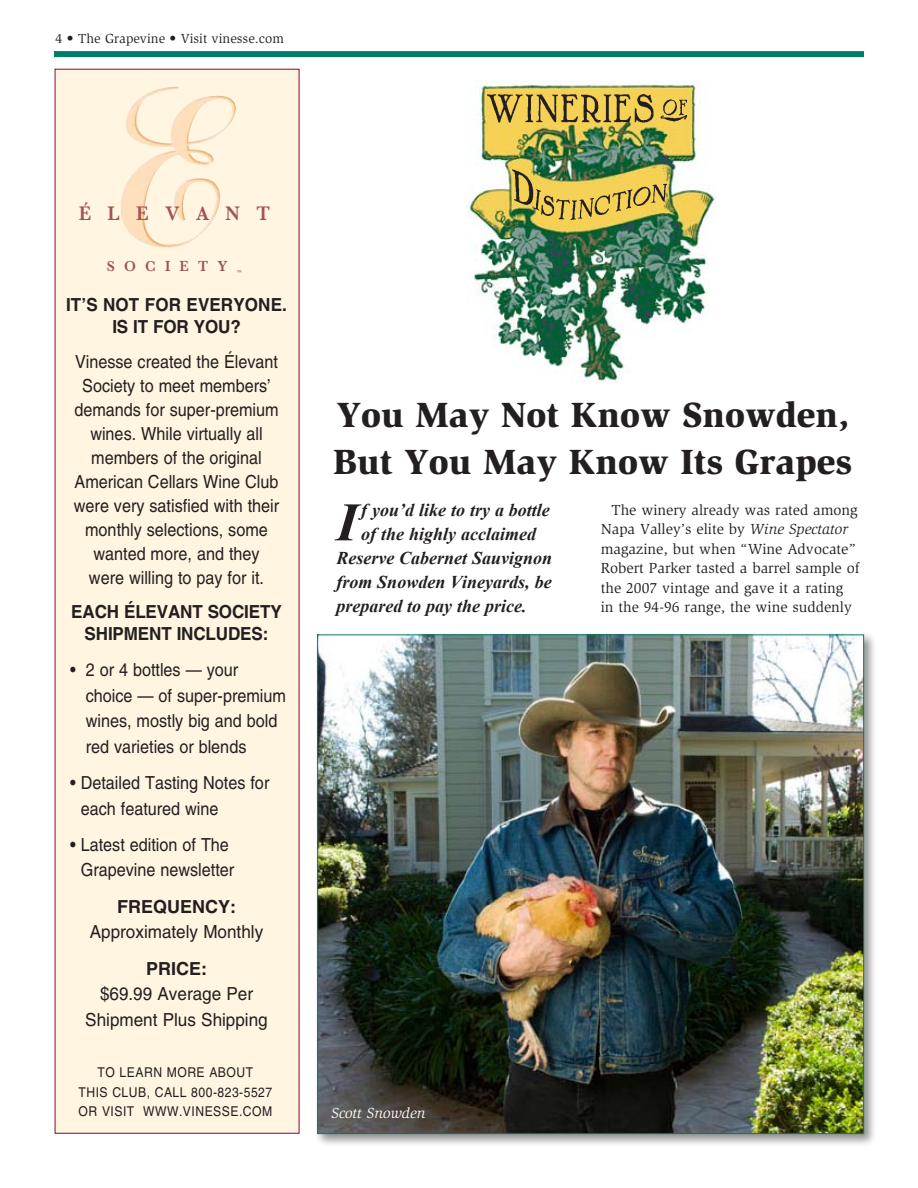
<style>
.page{position:relative;width:918px;height:1188px;background:#fff}
.page>*{position:absolute;margin:0;border:0;box-sizing:border-box;transform-origin:0 0}
.t1{font:italic 700 54.3px "Times New Roman";color:#231f20}
.t2{font:900 36px/46.5px "Slimbach Std";color:#231f20}
.t3{font:600 20.1px "Baskerville";letter-spacing:.855em;color:#a25351;scale:.95 1}
.t4{font:18px/24px "Helvetica LT Std";color:#231f20;text-align:center;scale:.9 1}
.t5{font:italic 700 18px "Times New Roman";color:#231f20}
.t6{font:700 18px/22.5px "Helvetica LT Std";letter-spacing:-.01em;color:#231f20;text-align:center;scale:.95 1}
.t7{font:18px/25.5px "Helvetica LT Std";color:#231f20;text-align:center;scale:.95 1}
.t8{font:700 18px "Helvetica LT Std";letter-spacing:-.01em;color:#231f20}
.t9{font:15px/19.5px "Slimbach Std";color:#231f20}
.t10{font:italic 15px "Slimbach Std";color:#fff}
.t11{font:600 15px "Baskerville";letter-spacing:.65em;color:#a25351;scale:.95 1}
.t12{font:13.5px/19.5px "Helvetica LT Std";letter-spacing:.04em;color:#231f20;scale:.9 1}
.t13{font:13.5px "Slimbach Std";color:#231f20}
.t14{font:5.25px "Helvetica LT Std";color:#a25351;scale:.95 1}
.s1{font-style:italic}
</style>
<div class="page">
<div style="left:54px;top:51px;width:810px;height:6px;background:#007d68"></div>
<div style="left:55px;top:69px;width:244px;height:1065px;background:#fff5e0"></div>
<img style="left:468px;top:80px;width:247px;height:303px">
<img style="left:487px;top:94px;width:200px;height:126px">
<img style="left:126px;top:87px;width:49px;height:74px">
<div style="left:314px;top:632px;width:564px;height:515px;background:#231f20;opacity:.5"></div>
<img style="left:319px;top:636px;width:543px;height:496px">
<p class="t13" style="left:56px;top:31px;width:230px">4 • The Grapevine • Visit vinesse.com</p>
<p class="t3" style="left:79px;top:202px;width:203px">ÉLEVANT</p>
<p class="t11" style="left:107px;top:257px;width:93px">SOCIET</p>
<p class="t11" style="left:218px;top:257px;width:12px">Y</p>
<p class="t14" style="left:237px;top:269px;width:7px">™</p>
<p class="t6" style="left:66px;top:293px;width:234px">IT’S NOT FOR EVERYONE.<br>IS IT FOR YOU?</p>
<p class="t4" style="left:74px;top:350px;width:230px">Vinesse created the Élevant<br>Society to meet members’ demands for super-premium wines. While virtually all members of the original<br>American Cellars Wine Club were very satisfied with their monthly selections, some wanted more, and they were willing to pay for it.</p>
<p class="t6" style="left:71px;top:600px;width:223px">EACH ÉLEVANT SOCIETY<br>SHIPMENT INCLUDES:</p>
<p class="t4" style="left:86px;top:657px;width:224px;line-height:25.5px;text-align:left;text-indent:-16px">• 2 or 4 bottles — your choice — of super-premium wines, mostly big and bold red varieties or blends</p>
<p class="t4" style="left:81px;top:770px;width:211px;line-height:25.5px;text-align:left;text-indent:-11px">• Detailed Tasting Notes for each featured wine</p>
<p class="t4" style="left:70px;top:832px;width:184px;line-height:25.5px">• Latest edition of The<br>Grapevine newsletter</p>
<p class="t8" style="left:117px;top:895px;width:120px">FREQUENCY:</p>
<p class="t7" style="left:90px;top:919px;width:184px">Approximately Monthly</p>
<p class="t8" style="left:146px;top:957px;width:63px">PRICE:</p>
<p class="t7" style="left:85px;top:981px;width:194px">$69.99 Average Per<br>Shipment Plus Shipping</p>
<p class="t12" style="left:98px;top:1063px;width:53px">To Learn</p>
<p class="t12" style="left:167px;top:1063px;width:68px">More About</p>
<p class="t12" style="left:79px;top:1082px;width:58px">Th is Club</p>
<p class="t12" style="left:147px;top:1082px;width:19px">, call</p>
<p class="t12" style="left:79px;top:1082px;width:217px;text-indent:113px">800-823-5527 or visit WWW.Vin esse.com</p>
<h2 class="t2" style="left:333px;top:391px;width:520px">You May Not Know Snowden,<br>But You May Know Its Grapes</h2>
<p class="t5" style="left:361px;top:498px;width:190px">f you’d like to try a bottle</p>
<p class="t5" style="left:361px;top:522px;width:176px">of the highly acclaimed</p>
<p class="t5" style="left:336px;top:546px;width:217px">Reserve Cabernet Sauvignon</p>
<p class="t5" style="left:336px;top:570px;width:217px">from Snowden Vineyards, be</p>
<p class="t5" style="left:336px;top:594px;width:192px">prepared to pay the price.</p>
<h1 class="t1" style="left:336px;top:484px;width:23px">I</h1>
<p class="t9" style="left:601px;top:500px;width:260px;text-indent:11px">The winery already was rated among Napa Valley’s elite by <span class="s1">Wine Spectator </span>magazine, but when “Wine Advocate” Robert Parker tasted a barrel sample of the 2007 vintage and gave it a rating in the 94-96 range, the wine suddenly</p>
<p class="t10" style="left:332px;top:1104px;width:96px">Scott Snowden</p>
</div>
